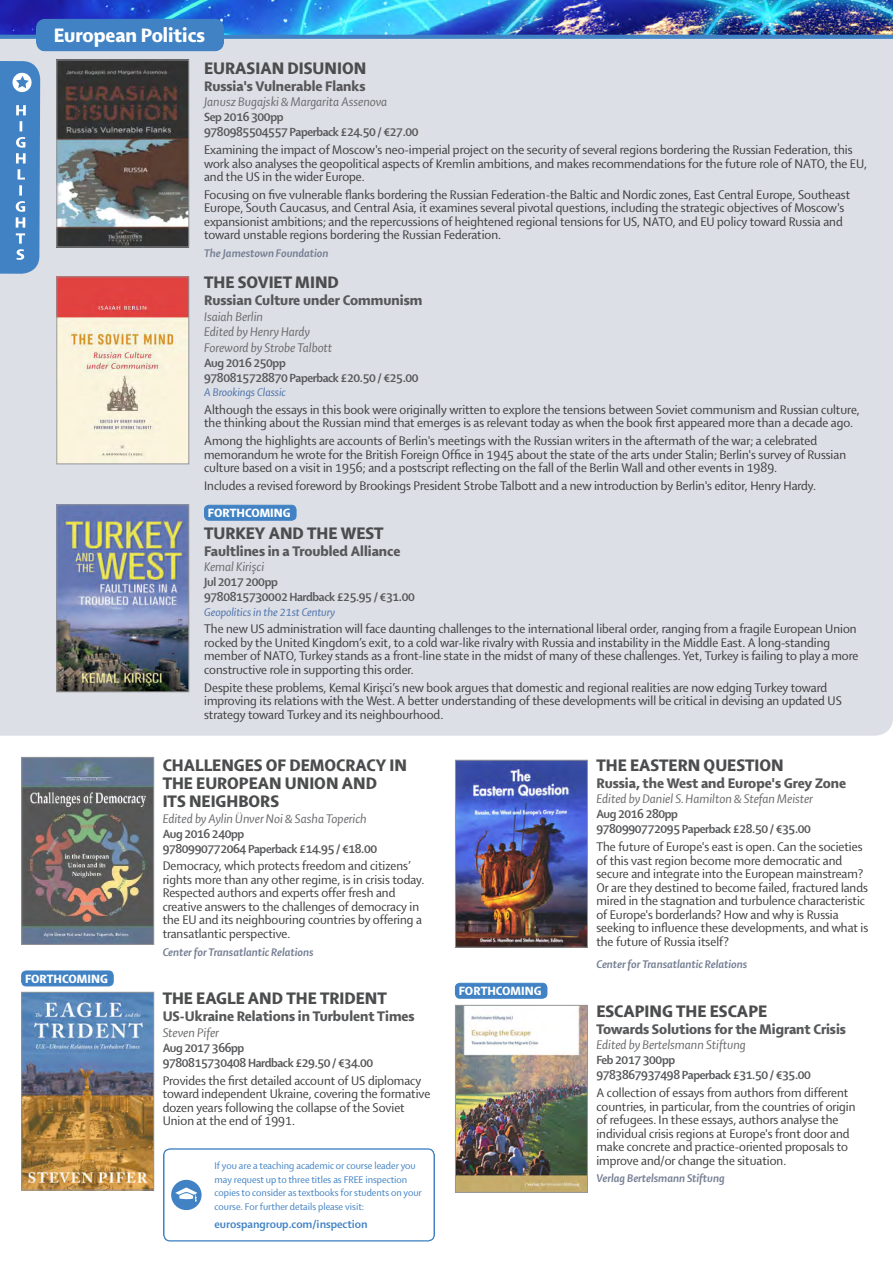
<style>
.page{position:relative;width:893px;height:1263px;background:#fff}
.page>*{position:absolute;margin:0;border:0;box-sizing:border-box;transform-origin:0 0}
.Highlights_box_black{font:21px "Shaker RH";color:#fff}
.Title{font:18px/18px "Shaker RH";color:#4b4c4d}
.Subtitle{font:15px "Shaker RH";color:#57585a}
.Blurb{font:13.5px/13.5px "Shaker R";color:#3e3e3f}
.Author{font:13.5px "Shaker RI";color:#6c6d70}
.t1{font:12.9px "Shaker RH";color:#fff}
.ISBN{font:12.75px "Shaker RB";letter-spacing:-.03em;color:#57585a}
.Imprint{font:12px "Shaker RBI";color:#757f94}
.Series{font:12px "Shaker RI";color:#4c73ab}
.Boxes_text{font:700 12px "Shaker 2";color:#4082c4}
.Textbox_blurb{font:10.5px/13.5px "Shaker 2";color:#4082c4}
.s1{font-family:"Shaker 2";font-style:italic}
.s2{font-family:"Shaker 2"}
</style>
<div class="page">
<div style="left:0;top:39px;width:893px;height:697px;background:#dddfe6"></div>
<img style="left:0;top:0;width:893px;height:34px">
<div style="left:205px;top:505px;width:91px;height:15px;background:#4082c4;border-radius:4px"></div>
<div style="left:204px;top:505px;width:92px;height:16px;border:1px solid #4082c4;border-radius:4px"></div>
<div style="left:0;top:34px;width:893px;height:5px;background:#4082c4"></div>
<div style="left:37px;top:19px;width:186px;height:32px;background:#4082c4;border-radius:9px"></div>
<div style="left:36px;top:19px;width:188px;height:32px;border:2px solid #4082c4;border-radius:9px"></div>
<img style="left:23px;top:759px;width:129px;height:184px">
<div style="left:21px;top:757px;width:133px;height:188px;border:1px solid #939598"></div>
<div style="left:22px;top:971px;width:91px;height:15px;background:#4082c4;border-radius:4px"></div>
<div style="left:21px;top:970px;width:93px;height:16px;border:1px solid #4082c4;border-radius:4px"></div>
<img style="left:23px;top:994px;width:129px;height:194px">
<div style="left:21px;top:992px;width:133px;height:198px;border:1px solid #939598"></div>
<img style="left:457px;top:762px;width:129px;height:184px">
<div style="left:455px;top:760px;width:133px;height:188px;border:1px solid #939598"></div>
<div style="left:455px;top:983px;width:92px;height:15px;background:#4082c4;border-radius:4px"></div>
<div style="left:455px;top:983px;width:92px;height:16px;border:1px solid #4082c4;border-radius:4px"></div>
<img style="left:457px;top:1007px;width:129px;height:184px">
<div style="left:455px;top:1005px;width:133px;height:188px;border:1px solid #939598"></div>
<img style="left:58px;top:62px;width:129px;height:183px">
<div style="left:56px;top:60px;width:133px;height:187px;border:1px solid #939598"></div>
<img style="left:58px;top:278px;width:129px;height:184px">
<div style="left:56px;top:276px;width:133px;height:188px;border:1px solid #939598"></div>
<img style="left:58px;top:506px;width:129px;height:184px">
<div style="left:56px;top:504px;width:133px;height:188px;border:1px solid #939598"></div>
<svg style="left:0;top:61px;width:40px;height:213px;background:#528dc9"></svg>
<div style="left:163px;top:1148px;width:272px;height:94px;border:2px solid #4082c4;border-radius:6px"></div>
<div style="left:171px;top:1180px;width:31px;height:30px;background:#4082c4;border-radius:50%"></div>
<svg style="left:175px;top:1187px;width:22px;height:15px"></svg>
<p class="Highlights_box_black" style="left:54px;top:24px;width:153px">European Politics</p>
<p class="Title" style="left:204px;top:59px;width:164px">EURASIAN DISUNION</p>
<p class="Subtitle" style="left:204px;top:78px;width:163px">Russia's Vulnerable Flanks</p>
<p class="Author" style="left:204px;top:95px;width:185px">Janusz Bugajski &amp; Margarita Assenova</p>
<p class="ISBN" style="left:204px;top:111px;width:81px">Sep 2016 300pp</p>
<p class="ISBN" style="left:204px;top:126px;width:216px">9780985504557 Paperback £24.50 / €27.00</p>
<p class="Blurb" style="left:204px;top:143px;width:664px">Examining the impact of Moscow's neo-imperial project on the security of several regions bordering the Russian Federation, this work also analyses the geopolitical aspects of Kremlin ambitions, and makes recommendations for the future role of NATO, the EU, and the US in the wider Europe.</p>
<p class="Blurb" style="left:204px;top:188px;width:648px">Focusing on five vulnerable flanks bordering the Russian Federation-the Baltic and Nordic zones, East Central Europe, Southeast Europe, South Caucasus, and Central Asia, it examines several pivotal questions, including the strategic objectives of Moscow's expansionist ambitions; and the repercussions of heightened regional tensions for US, NATO, and EU policy toward Russia and toward unstable regions bordering the Russian Federation.</p>
<p class="Imprint" style="left:204px;top:247px;width:126px">The Jamestown Foundation</p>
<p class="Title" style="left:204px;top:274px;width:136px">THE SOVIET MIND</p>
<p class="Subtitle" style="left:204px;top:293px;width:220px">Russian Culture under Communism</p>
<p class="Author" style="left:204px;top:309px;width:60px">Isaiah Berlin</p>
<p class="Author" style="left:204px;top:325px;width:107px">Edited by Henry Hardy</p>
<p class="Author" style="left:204px;top:341px;width:130px">Foreword by Strobe Talbott</p>
<p class="ISBN" style="left:204px;top:356px;width:83px">Aug 2016 250pp</p>
<p class="ISBN" style="left:204px;top:371px;width:216px">9780815728870 Paperback £20.50 / €25.00</p>
<p class="Series" style="left:204px;top:386px;width:83px">A Brookings Classic</p>
<p class="Blurb" style="left:204px;top:403px;width:657px">Although the essays in this book were originally written to explore the tensions between Soviet communism and Russian culture, the thinking about the Russian mind that emerges is as relevant today as when the book first appeared more than a decade ago.</p>
<p class="Blurb" style="left:204px;top:434px;width:643px">Among the highlights are accounts of Berlin's meetings with the Russian writers in the aftermath of the war; a celebrated memorandum he wrote for the British Foreign Office in 1945 about the state of the arts under Stalin; Berlin's survey of Russian culture based on a visit in 1956; and a postscript reflecting on the fall of the Berlin Wall and other events in 1989.</p>
<p class="Blurb" style="left:204px;top:479px;width:614px">Includes a revised foreword by Brookings President Strobe Talbott and a new introduction by Berlin's editor, Henry Hardy.</p>
<p class="t1" style="left:208px;top:506px;width:84px">FORTHCOMING</p>
<p class="Title" style="left:204px;top:524px;width:181px">TURKEY AND THE WEST</p>
<p class="Subtitle" style="left:204px;top:543px;width:198px">Faultlines in a Troubled Alliance</p>
<p class="Author" style="left:204px;top:560px;width:62px">Kemal Kiri<span class="s1">ş</span>ci</p>
<p class="ISBN" style="left:204px;top:576px;width:75px">Jul 2017 200pp</p>
<p class="ISBN" style="left:204px;top:591px;width:212px">9780815730002 Hardback £25.95 / €31.00</p>
<p class="Series" style="left:204px;top:605px;width:132px">Geopolitics in the 21st Century</p>
<p class="Blurb" style="left:204px;top:622px;width:656px">The new US administration will face daunting challenges to the international liberal order, ranging from a fragile European Union rocked by the United Kingdom’s exit, to a cold war-like rivalry with Russia and instability in the Middle East. A long-standing member of NATO, Turkey stands as a front-line state in the midst of many of these challenges. Yet, Turkey is failing to play a more constructive role in supporting this order.</p>
<p class="Blurb" style="left:204px;top:681px;width:639px">Despite these problems, Kemal Kiri<span class="s2">ş</span>ci’s new book argues that domestic and regional realities are now edging Turkey toward improving its relations with the West. A better understanding of these developments will be critical in devising an updated US strategy toward Turkey and its neighbourhood.</p>
<p class="t1" style="left:25px;top:972px;width:84px">FORTHCOMING</p>
<p class="Title" style="left:163px;top:757px;width:246px">CHALLENGES OF DEMOCRACY IN<br>THE EUROPEAN UNION AND<br>ITS NEIGHBORS</p>
<p class="Author" style="left:163px;top:811px;width:206px">Edited by Aylin Ünver Noi &amp; Sasha Toperich</p>
<p class="ISBN" style="left:163px;top:827px;width:83px">Aug 2016 240pp</p>
<p class="ISBN" style="left:163px;top:842px;width:216px">9780990772064 Paperback £14.95 / €18.00</p>
<p class="Blurb" style="left:163px;top:859px;width:263px">Democracy, which protects freedom and citizens’ rights more than any other regime, is in crisis today.<br>Respected authors and experts offer fresh and creative answers to the challenges of democracy in the EU and its neighbouring countries by offering a transatlantic perspective.</p>
<p class="Imprint" style="left:163px;top:945px;width:152px">Center for Transatlantic Relations</p>
<p class="Title" style="left:163px;top:990px;width:226px">THE EAGLE AND THE TRIDENT</p>
<p class="Subtitle" style="left:163px;top:1009px;width:254px">US-Ukraine Relations in Turbulent Times</p>
<p class="Author" style="left:163px;top:1026px;width:58px">Steven Pifer</p>
<p class="ISBN" style="left:163px;top:1041px;width:83px">Aug 2017 366pp</p>
<p class="ISBN" style="left:163px;top:1056px;width:212px">9780815730408 Hardback £29.50 / €34.00</p>
<p class="Blurb" style="left:163px;top:1074px;width:269px">Provides the first detailed account of US diplomacy toward independent Ukraine, covering the formative dozen years following the collapse of the Soviet Union at the end of 1991.</p>
<p class="Textbox_blurb" style="left:215px;top:1158px;width:209px">If you are a teaching academic or course leader you may request up to three titles as FREE inspection copies to consider as textbooks for students on your course. For further details please visit:</p>
<p class="Boxes_text" style="left:215px;top:1216px;width:155px">eurospangroup.com/inspection</p>
<p class="t1" style="left:459px;top:984px;width:84px">FORTHCOMING</p>
<p class="Title" style="left:596px;top:756px;width:189px">THE EASTERN QUESTION</p>
<p class="Subtitle" style="left:596px;top:775px;width:251px">Russia, the West and Europe's Grey Zone</p>
<p class="Author" style="left:596px;top:792px;width:218px">Edited by Daniel S. Hamilton &amp; Stefan Meister</p>
<p class="ISBN" style="left:596px;top:808px;width:83px">Aug 2016 280pp</p>
<p class="ISBN" style="left:596px;top:823px;width:216px">9780990772095 Paperback £28.50 / €35.00</p>
<p class="Blurb" style="left:596px;top:840px;width:273px">The future of Europe's east is open. Can the societies of this vast region become more democratic and secure and integrate into the European mainstream?<br>Or are they destined to become failed, fractured lands mired in the stagnation and turbulence characteristic of Europe's borderlands? How and why is Russia seeking to influence these developments, and what is the future of Russia itself?</p>
<p class="Imprint" style="left:596px;top:958px;width:152px">Center for Transatlantic Relations</p>
<p class="Title" style="left:596px;top:1002px;width:172px">ESCAPING THE ESCAPE</p>
<p class="Subtitle" style="left:596px;top:1021px;width:251px">Towards Solutions for the Migrant Crisis</p>
<p class="Author" style="left:596px;top:1038px;width:151px">Edited by Bertelsmann Stiftung</p>
<p class="ISBN" style="left:596px;top:1054px;width:80px">Feb 2017 300pp</p>
<p class="ISBN" style="left:596px;top:1069px;width:216px">9783867937498 Paperback £31.50 / €35.00</p>
<p class="Blurb" style="left:596px;top:1086px;width:261px">A collection of essays from authors from different countries, in particular, from the countries of origin of refugees. In these essays, authors analyse the individual crisis regions at Europe's front door and make concrete and practice-oriented proposals to improve and/or change the situation.</p>
<p class="Imprint" style="left:596px;top:1172px;width:130px">Verlag Bertelsmann Stiftung</p>
</div>
